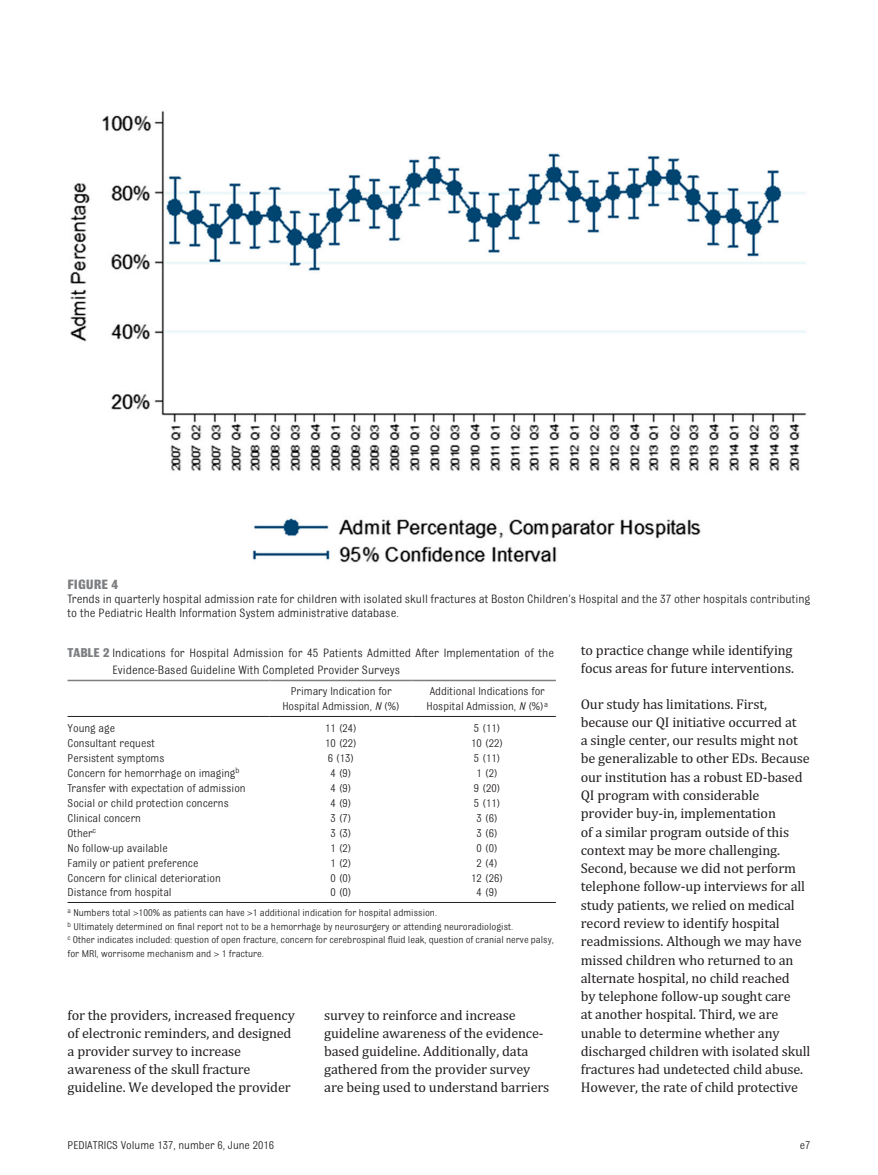
<style>
.page{position:relative;width:878px;height:1175px;background:#fff}
.page>*{position:absolute;margin:0;border:0;box-sizing:border-box;transform-origin:0 0}
.t1{font:14.25px/18.3px "Cambria";letter-spacing:-.01em;color:#231f20}
.t2{font:700 14.25px "Bulldog Std";color:#7c7e81}
.t3{font:12.75px/14.2px "Bulldog Std";color:#231f20}
.t4{font:12px/15px "Bulldog Std";color:#231f20;text-align:center}
.t5{font:10.5px/13.5px "Bulldog Std";color:#231f20}
.s1{font-weight:700;font-size:13.5px;color:#7c7e81}
.s2{font-style:italic}
</style>
<div class="page">
<img style="left:70px;top:111px;width:736px;height:452px">
<hr style="left:68px;top:679px;width:202px;height:2px;background:#7c7e81">
<hr style="left:68px;top:716px;width:202px;height:1px;background:#231f20">
<hr style="left:270px;top:679px;width:143px;height:2px;background:#7c7e81">
<hr style="left:270px;top:716px;width:143px;height:1px;background:#231f20">
<hr style="left:413px;top:679px;width:143px;height:2px;background:#7c7e81">
<hr style="left:413px;top:716px;width:143px;height:1px;background:#231f20">
<hr style="left:68px;top:902px;width:488px;height:1px;background:#231f20">
<p class="t2" style="left:68px;top:578px;width:52px">FIGURE 4</p>
<p class="t3" style="left:68px;top:593px;width:744px">Trends in quarterly hospital admission rate for children with isolated skull fractures at Boston Children’s Hospital and the 37 other hospitals contributing to the Pediatric Health Information System administrative database.</p>
<p class="t3" style="left:112px;top:646px;width:443px;line-height:16.5px;text-indent:-45px"><span class="s1">TABLE 2</span> Indications for Hospital Admission for 45 Patients Admitted After Implementation of the<br>Evidence-Based Guideline With Completed Provider Surveys</p>
<p class="t4" style="left:282px;top:685px;width:119px">Primary Indication for<br>Hospital Admission, <span class="s2">N</span> (%)</p>
<p class="t4" style="left:426px;top:685px;width:123px;text-align:left">Additional Indications for<br>Hospital Admission, <span class="s2">N</span> (%)<sup>a</sup></p>
<p class="t4" style="left:68px;top:721px;width:49px">Young age</p>
<p class="t4" style="left:325px;top:721px;width:34px">11 (24)</p>
<p class="t4" style="left:474px;top:721px;width:28px">5 (11)</p>
<p class="t4" style="left:68px;top:736px;width:89px">Consultant request</p>
<p class="t4" style="left:325px;top:736px;width:34px">10 (22)</p>
<p class="t4" style="left:471px;top:736px;width:34px">10 (22)</p>
<p class="t4" style="left:68px;top:751px;width:98px">Persistent symptoms</p>
<p class="t4" style="left:328px;top:751px;width:28px">6 (13)</p>
<p class="t4" style="left:474px;top:751px;width:28px">5 (11)</p>
<p class="t4" style="left:68px;top:766px;width:173px">Concern for hemorrhage on imaging<sup>b</sup></p>
<p class="t4" style="left:330px;top:766px;width:23px">4 (9)</p>
<p class="t4" style="left:476px;top:766px;width:23px">1 (2)</p>
<p class="t4" style="left:67px;top:781px;width:180px">Transfer with expectation of admission</p>
<p class="t4" style="left:330px;top:781px;width:23px">4 (9)</p>
<p class="t4" style="left:474px;top:781px;width:28px">9 (20)</p>
<p class="t4" style="left:67px;top:796px;width:163px">Social or child protection concerns</p>
<p class="t4" style="left:330px;top:796px;width:23px">4 (9)</p>
<p class="t4" style="left:474px;top:796px;width:28px">5 (11)</p>
<p class="t4" style="left:67px;top:811px;width:75px">Clinical concern</p>
<p class="t4" style="left:330px;top:811px;width:23px">3 (7)</p>
<p class="t4" style="left:476px;top:811px;width:23px">3 (6)</p>
<p class="t4" style="left:67px;top:826px;width:30px">Other<sup>c</sup></p>
<p class="t4" style="left:330px;top:826px;width:23px">3 (3)</p>
<p class="t4" style="left:476px;top:826px;width:23px">3 (6)</p>
<p class="t4" style="left:67px;top:841px;width:102px">No follow-up available</p>
<p class="t4" style="left:330px;top:841px;width:23px">1 (2)</p>
<p class="t4" style="left:476px;top:841px;width:23px">0 (0)</p>
<p class="t4" style="left:67px;top:856px;width:132px">Family or patient preference</p>
<p class="t4" style="left:330px;top:856px;width:23px">1 (2)</p>
<p class="t4" style="left:476px;top:856px;width:23px">2 (4)</p>
<p class="t4" style="left:67px;top:871px;width:155px">Concern for clinical deterioration</p>
<p class="t4" style="left:330px;top:871px;width:23px">0 (0)</p>
<p class="t4" style="left:471px;top:871px;width:34px">12 (26)</p>
<p class="t4" style="left:67px;top:886px;width:106px">Distance from hospital</p>
<p class="t4" style="left:330px;top:886px;width:23px">0 (0)</p>
<p class="t4" style="left:476px;top:886px;width:23px">4 (9)</p>
<p class="t5" style="left:68px;top:907px;width:488px"><sup>a</sup> Numbers total &gt;100% as patients can have &gt;1 additional indication for hospital admission.<br><sup>b</sup> Ultimately determined on final report not to be a hemorrhage by neurosurgery or attending neuroradiologist.<br><sup>c</sup> Other indicates included: question of open fracture, concern for cerebrospinal fluid leak, question of cranial nerve palsy, for MRI, worrisome mechanism and &gt; 1 fracture.</p>
<p class="t1" style="left:580px;top:643px;width:214px">to practice change while identifying focus areas for future interventions.</p>
<p class="t1" style="left:580px;top:696px;width:231px">Our study has limitations. First, because our QI initiative occurred at<br>a single center, our results might not be generalizable to other EDs. Because our institution has a robust ED-based QI program with considerable provider buy-in, implementation<br>of a similar program outside of this context may be more challenging.<br>Second, because we did not perform telephone follow-up interviews for all study patients, we relied on medical record review to identify hospital readmissions. Although we may have missed children who returned to an alternate hospital, no child reached<br>by telephone follow-up sought care<br>at another hospital. Third, we are unable to determine whether any discharged children with isolated skull fractures had undetected child abuse.<br>However, the rate of child protective</p>
<p class="t1" style="left:68px;top:1008px;width:229px">for the providers, increased frequency of electronic reminders, and designed a provider survey to increase awareness of the skull fracture guideline. We developed the provider</p>
<p class="t1" style="left:324px;top:1008px;width:227px">survey to reinforce and increase guideline awareness of the evidence&shy;based guideline. Additionally, data gathered from the provider survey are being used to understand barriers</p>
<p class="t4" style="left:68px;top:1139px;width:208px">PEDIATRICS Volume 137 , number 6 , June 2016</p>
<p class="t4" style="left:799px;top:1139px;width:12px">e7</p>
</div>
